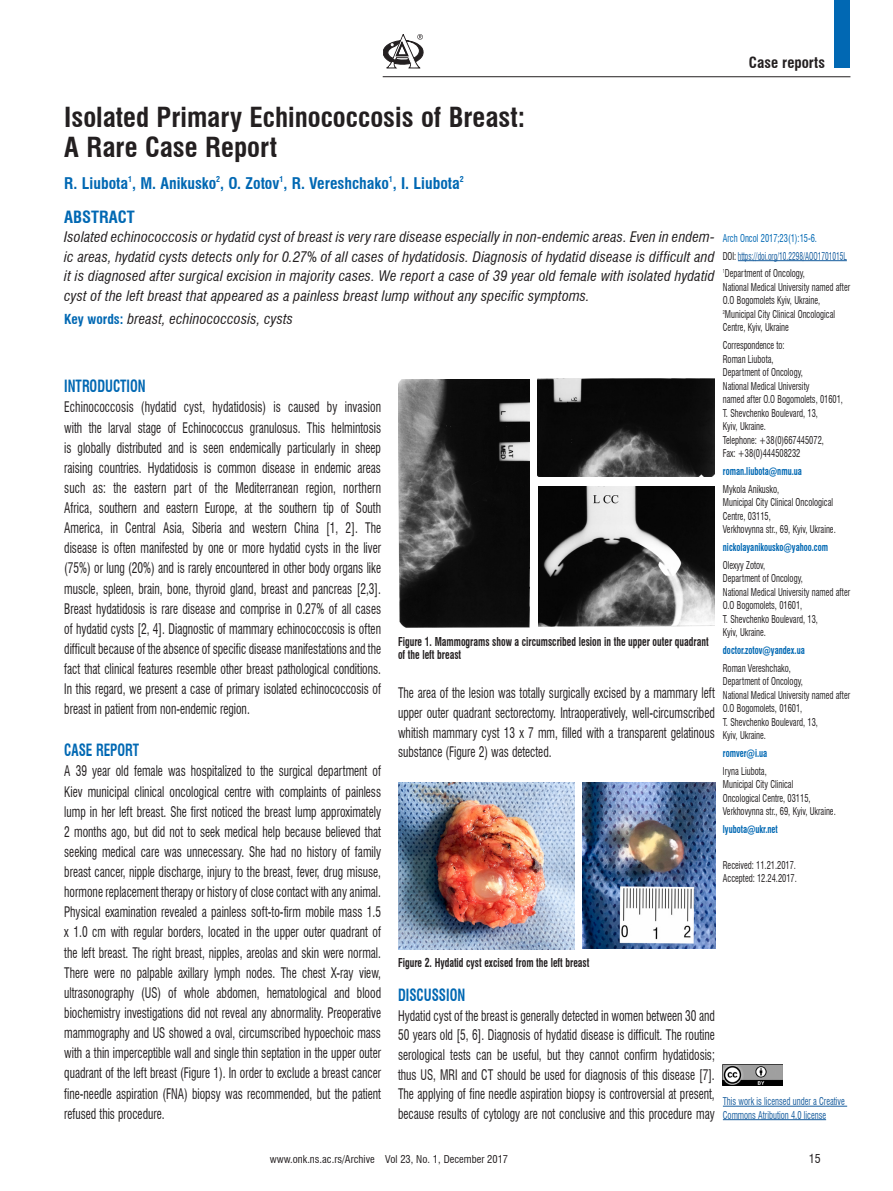
<style>
.page{position:relative;width:893px;height:1191px;background:#fff}
.page>*{position:absolute;margin:0;border:0;box-sizing:border-box;transform-origin:0 0}
.Glavni_naslov{font:700 condensed 27px/30px "Swiss 721 BT";color:#231f20}
.Naslov_plavi{font:700 condensed 16.5px "Swiss 721 BT";color:#0168b3;scale:.8 1}
.Summary_plavi{font:700 condensed 16.5px "Swiss 721 BT";color:#0168b3}
.Autori_plavo{font:700 condensed 15.75px "Swiss 721 BT";color:#0168b3}
.t1{font:700 condensed 15px "Swiss 721 BT";color:#231f20}
.Osnovni_text{font:condensed 14.25px/20.1px "Swiss 721 BT";color:#231f20;text-align:justify;scale:.8 1}
.Apstrakt_-_text{font:italic condensed 14.25px/19.5px "Swiss 721 BT";letter-spacing:.01em;color:#231f20;text-align:justify}
.Potpis_figure_tabele{font:700 condensed 12px/13.5px "Swiss 721 BT";color:#231f20;scale:.8 1}
.Paginacija_R{font:condensed 12px "Swiss 721 BT";color:#231f20}
.Korespodencija_desno{font:condensed 10.5px/13.5px "Swiss 721 BT";color:#231f20;scale:.8 1}
.Korespodencija_desno-2{font:700 condensed 10.5px "Swiss 721 BT";color:#0168b3;scale:.8 1}
.Korespodencija_desno-3{font:condensed 10.5px/13.5px "Swiss 721 BT";color:#175d9e;scale:.8 1}
.Web{font:condensed 10.5px "Swiss 721 BT";color:#231f20}
.Korespodencija_desno-4{font:condensed 10.5px "Swiss 721 BT";color:#175d9e;scale:.7 1}
.Korespodencija_desno-5{font:condensed 10.5px "Swiss 721 BT";color:#0168b3;scale:.8 1}
.s1{font-weight:700;font-style:normal;font-size:13.5px;color:#0168b3}
.s2{color:#231f20}
</style>
<div class="page">
<hr style="left:383px;top:76px;width:467px;height:1px;background:#231f20">
<div style="left:834px;top:0;width:16px;height:67px;background:#0168b3"></div>
<svg style="left:383px;top:34px;width:40px;height:34px"></svg>
<img style="left:398px;top:380px;width:131px;height:248px">
<img style="left:538px;top:378px;width:177px;height:99px">
<img style="left:539px;top:486px;width:176px;height:141px">
<img style="left:398px;top:782px;width:176px;height:167px">
<img style="left:582px;top:782px;width:134px;height:167px">
<img style="left:723px;top:1064px;width:60px;height:22px">
<hr style="left:738px;top:260px;width:109px;height:1px;background:#175d9e">
<hr style="left:723px;top:1106px;width:124px;height:1px;background:#175d9e">
<hr style="left:723px;top:1119px;width:103px;height:1px;background:#175d9e">
<p class="t1" style="left:749px;top:53px;width:78px">Case reports</p>
<p class="Glavni_naslov" style="left:64px;top:102px;width:462px">Isolated Primary Echinococcosis of Breast:<br>A Rare Case Report</p>
<p class="Autori_plavo" style="left:64px;top:173px;width:401px">R. Liubota<sup>1</sup>, M. Anikusko<sup>2</sup>, O. Zotov<sup>1</sup>, R. Vereshchako<sup>1</sup>, I. Liubota<sup>2</sup></p>
<p class="Summary_plavi" style="left:64px;top:207px;width:72px">ABSTRACT</p>
<p class="Apstrakt_-_text" style="left:64px;top:227px;width:652px">Isolated echinococcosis or hydatid cyst of breast is very rare disease especially in non-endemic areas. Even in endem&shy;ic areas, hydatid cysts detects only for 0.27% of all cases of hydatidosis. Diagnosis of hydatid disease is difficult and it is diagnosed after surgical excision in majority cases. We report a case of 39 year old female with isolated hydatid cyst of the left breast that appeared as a painless breast lump without any specific symptoms.</p>
<p class="Apstrakt_-_text" style="left:64px;top:309px;width:230px"><span class="s1">Key words:</span> breast, echinococcosis, cysts</p>
<p class="Korespodencija_desno-5" style="left:723px;top:232px;width:119px">Arch Oncol 2017;23(1):15-6.</p>
<p class="Korespodencija_desno-4" style="left:723px;top:249px;width:179px"><span class="s2">DOI:</span> https://doi.org/10.2298/AOO1701015L</p>
<p class="Korespodencija_desno" style="left:723px;top:267px;width:161px"><sup>1</sup>Department of Oncology,<br>National Medical University named after<br>O.O Bogomolets Kyiv, Ukraine,<br><sup>2</sup>Municipal City Clinical Oncological<br>Centre, Kyiv, Ukraine</p>
<p class="Korespodencija_desno" style="left:723px;top:339px;width:152px">Correspondence to:<br>Roman Liubota,<br>Department of Oncology,<br>National Medical University<br>named after O.O Bogomolets, 01601,<br>T. Shevchenko Boulevard, 13,<br>Kyiv, Ukraine.<br>Telephone: +38(0)667445072,<br>Fax: +38(0)444508232</p>
<p class="Korespodencija_desno-2" style="left:723px;top:465px;width:100px">roman.liubota@nmu.ua</p>
<p class="Korespodencija_desno" style="left:723px;top:482px;width:143px">Mykola Anikusko,<br>Municipal City Clinical Oncological<br>Centre, 03115,<br>Verkhovynna str., 69, Kyiv, Ukraine.</p>
<p class="Korespodencija_desno-2" style="left:723px;top:541px;width:133px">nickolayanikousko@yahoo.com</p>
<p class="Korespodencija_desno" style="left:723px;top:558px;width:161px">Olexyy Zotov,<br>Department of Oncology,<br>National Medical University named after<br>O.O Bogomolets, 01601,<br>T. Shevchenko Boulevard, 13,<br>Kyiv, Ukraine.</p>
<p class="Korespodencija_desno-2" style="left:723px;top:644px;width:104px">doctor.zotov@yandex.ua</p>
<p class="Korespodencija_desno" style="left:723px;top:661px;width:161px">Roman Vereshchako,<br>Department of Oncology,<br>National Medical University named after<br>O.O Bogomolets, 01601,<br>T. Shevchenko Boulevard, 13,<br>Kyiv, Ukraine.</p>
<p class="Korespodencija_desno-2" style="left:723px;top:747px;width:57px">romver@i.ua</p>
<p class="Korespodencija_desno" style="left:723px;top:764px;width:143px">Iryna Liubota,<br>Municipal City Clinical<br>Oncological Centre, 03115,<br>Verkhovynna str., 69, Kyiv, Ukraine.</p>
<p class="Korespodencija_desno-2" style="left:723px;top:823px;width:70px">lyubota@ukr.net</p>
<p class="Korespodencija_desno" style="left:723px;top:858px;width:94px">Received: 11.21.2017.<br>Accepted: 12.24.2017.</p>
<p class="Naslov_plavi" style="left:64px;top:376px;width:103px">INTRODUCTION</p>
<p class="Osnovni_text" style="left:64px;top:397px;width:398px">Echinococcosis (hydatid cyst, hydatidosis) is caused by invasion with the larval stage of Echinococcus granulosus. This helmintosis is globally distributed and is seen endemically particularly in sheep raising countries. Hydatidosis is common disease in endemic areas such as: the eastern part of the Mediterranean region, northern Africa, southern and eastern Europe, at the southern tip of South America, in Central Asia, Siberia and western China [1, 2]. The disease is often manifested by one or more hydatid cysts in the liver (75%) or lung (20%) and is rarely encountered in other body organs like muscle, spleen, brain, bone, thyroid gland, breast and pancreas [2,3].<br>Breast hydatidosis is rare disease and comprise in 0.27% of all cases of hydatid cysts [2, 4]. Diagnostic of mammary echinococcosis is often difficult because of the absence of specific disease manifestations and the fact that clinical features resemble other breast pathological conditions.<br>In this regard, we present a case of primary isolated echinococcosis of breast in patient from non-endemic region.</p>
<p class="Naslov_plavi" style="left:64px;top:740px;width:95px">CASE REPORT</p>
<p class="Osnovni_text" style="left:64px;top:761px;width:398px">A 39 year old female was hospitalized to the surgical department of Kiev municipal clinical oncological centre with complaints of painless lump in her left breast. She first noticed the breast lump approximately 2 months ago, but did not to seek medical help because believed that seeking medical care was unnecessary. She had no history of family breast cancer, nipple discharge, injury to the breast, fever, drug misuse, hormone replacement therapy or history of close contact with any animal.<br>Physical examination revealed a painless soft-to-firm mobile mass 1.5 x 1.0 cm with regular borders, located in the upper outer quadrant of the left breast. The right breast, nipples, areolas and skin were normal.<br>There were no palpable axillary lymph nodes. The chest X-ray view, ultrasonography (US) of whole abdomen, hematological and blood biochemistry investigations did not reveal any abnormality. Preoperative mammography and US showed a oval, circumscribed hypoechoic mass with a thin imperceptible wall and single thin septation in the upper outer quadrant of the left breast (Figure 1). In order to exclude a breast cancer fine-needle aspiration (FNA) biopsy was recommended, but the patient refused this procedure.</p>
<p class="Potpis_figure_tabele" style="left:398px;top:634px;width:390px">Figure 1. Mammograms show a circumscribed lesion in the upper outer quadrant of the left breast</p>
<p class="Osnovni_text" style="left:398px;top:683px;width:398px;line-height:19.5px">The area of the lesion was totally surgically excised by a mammary left upper outer quadrant sectorectomy. Intraoperatively, well-circumscribed whitish mammary cyst 13 x 7 mm, filled with a transparent gelatinous substance (Figure 2) was detected.</p>
<p class="Potpis_figure_tabele" style="left:398px;top:955px;width:241px">Figure 2. Hydatid cyst excised from the left breast</p>
<p class="Naslov_plavi" style="left:398px;top:985px;width:86px">DISCUSSION</p>
<p class="Osnovni_text" style="left:398px;top:1006px;width:398px;line-height:19.5px">Hydatid cyst of the breast is generally detected in women between 30 and 50 years old [5, 6]. Diagnosis of hydatid disease is difficult. The routine serological tests can be useful, but they cannot confirm hydatidosis; thus US, MRI and CT should be used for diagnosis of this disease [7].<br>The applying of fine needle aspiration biopsy is controversial at present, because results of cytology are not conclusive and this procedure may</p>
<p class="Korespodencija_desno-3" style="left:723px;top:1094px;width:154px">This work is licensed under a Creative<br>Commons Atribution 4.0 license</p>
<p class="Web" style="left:270px;top:1153px;width:240px">www.onk.ns.ac.rs/Archive Vol 23, No. 1, December 2017</p>
<p class="Paginacija_R" style="left:809px;top:1151px;width:13px">15</p>
</div>
